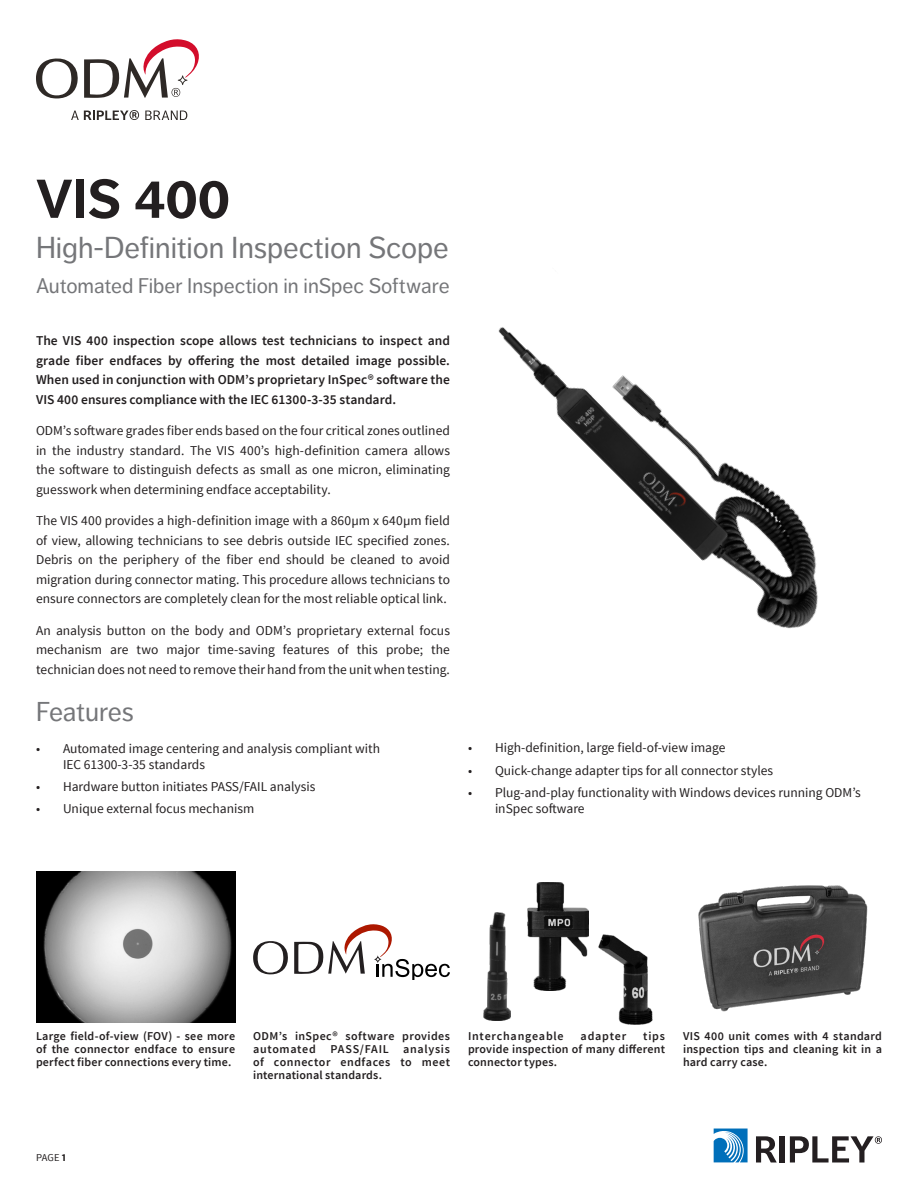
<style>
.page{position:relative;width:918px;height:1188px;background:#fff}
.page>*{position:absolute;margin:0;border:0;box-sizing:border-box;transform-origin:0 0}
.Product_Series{font:700 54px "Dagny Pro";letter-spacing:-.005em;color:#231f20}
.Product_Description{font:30px "Dagny Pro";letter-spacing:-.005em;color:#757679}
.Features{font:27px "Dagny Pro";letter-spacing:-.01em;color:#757679}
.Product_Description-2{font:21px "Dagny Pro";color:#757679}
.Paragraph_Style_5{font:13.5px/19.5px "Source Sans Pro";color:#231f20;text-align:justify}
.Paragraph_Style_5-2{font:600 13.5px/19.5px "Source Sans Pro";letter-spacing:.005em;color:#231f20;text-align:justify}
.t1{font:600 12px/12.8px "Source Sans Pro";letter-spacing:.02em;color:#231f20;text-align:justify}
.t2{font:600 12px "Source Sans Pro";letter-spacing:.065em;color:#231f20}
.t3{font:10.5px "Source Sans Pro";color:#231f20}
.s1{font-weight:700}
</style>
<div class="page">
<svg style="left:756px;top:1136px;width:21px;height:27px"></svg>
<div style="left:780px;top:1136px;width:5px;height:26px;background:#241f21"></div>
<svg style="left:790px;top:1136px;width:92px;height:27px"></svg>
<svg style="left:714px;top:1129px;width:34px;height:33px"></svg>
<svg style="left:71px;top:110px;width:68px;height:10px"></svg>
<svg style="left:145px;top:111px;width:42px;height:9px"></svg>
<svg style="left:36px;top:58px;width:42px;height:40px"></svg>
<svg style="left:84px;top:39px;width:115px;height:59px"></svg>
<img style="left:498px;top:327px;width:320px;height:302px">
<img style="left:36px;top:872px;width:199px;height:151px">
<img style="left:528px;top:882px;width:60px;height:109px">
<img style="left:598px;top:934px;width:54px;height:91px">
<img style="left:483px;top:913px;width:28px;height:108px">
<svg style="left:294px;top:924px;width:156px;height:56px"></svg>
<svg style="left:253px;top:941px;width:35px;height:34px"></svg>
<img style="left:698px;top:885px;width:170px;height:127px">
<p class="Product_Series" style="left:36px;top:167px;width:196px">VIS 400</p>
<p class="Product_Description" style="left:36px;top:231px;width:414px">High-Definition Inspection Scope</p>
<p class="Product_Description-2" style="left:36px;top:273px;width:415px">Automated Fiber Inspection in inSpec Software</p>
<p class="Paragraph_Style_5-2" style="left:36px;top:331px;width:416px">The VIS 400 inspection scope allows test technicians to inspect and grade fiber endfaces by offering the most detailed image possible.<br>When used in conjunction with ODM’s proprietary InSpec® software the VIS 400 ensures compliance with the IEC 61300-3-35 standard.</p>
<p class="Paragraph_Style_5" style="left:36px;top:421px;width:416px">ODM’s software grades fiber ends based on the four critical zones outlined in the industry standard. The VIS 400’s high-definition camera allows the software to distinguish defects as small as one micron, eliminating guesswork when determining endface acceptability.</p>
<p class="Paragraph_Style_5" style="left:36px;top:511px;width:416px">The VIS 400 provides a high-definition image with a 860μm x 640μm field of view, allowing technicians to see debris outside IEC specified zones.<br>Debris on the periphery of the fiber end should be cleaned to avoid migration during connector mating. This procedure allows technicians to ensure connectors are completely clean for the most reliable optical link.</p>
<p class="Paragraph_Style_5" style="left:36px;top:621px;width:416px">An analysis button on the body and ODM’s proprietary external focus mechanism are two major time-saving features of this probe; the technician does not need to remove their hand from the unit when testing.</p>
<p class="Features" style="left:36px;top:697px;width:99px">Features</p>
<p class="Paragraph_Style_5" style="left:63px;top:740px;width:319px;line-height:16.2px;text-indent:-27px">• Automated image centering and analysis compliant with<br>IEC 61300-3-35 standards</p>
<p class="Paragraph_Style_5" style="left:36px;top:777px;width:281px">• Hardware button initiates PASS/FAIL analysis</p>
<p class="Paragraph_Style_5" style="left:36px;top:799px;width:220px">• Unique external focus mechanism</p>
<p class="Paragraph_Style_5" style="left:468px;top:738px;width:259px">• High-definition, large field-of-view image</p>
<p class="Paragraph_Style_5" style="left:468px;top:761px;width:307px">• Quick-change adapter tips for all connector styles</p>
<p class="Paragraph_Style_5" style="left:495px;top:784px;width:367px;line-height:16.2px;text-indent:-27px">• Plug-and-play functionality with Windows devices running ODM’s inSpec software</p>
<p class="t1" style="left:36px;top:1030px;width:201px">Large field-of-view (FOV) - see more of the connector endface to ensure perfect fiber connections every time.</p>
<p class="t1" style="left:683px;top:1030px;width:200px">VIS 400 unit comes with 4 standard inspection tips and cleaning kit in a hard carry case.</p>
<p class="t1" style="left:253px;top:1030px;width:198px">ODM’s inSpec® software provides automated PASS/FAIL analysis of connector endfaces to meet international standards.</p>
<p class="t1" style="left:468px;top:1030px;width:199px;text-indent:175px">tips provide inspection of many different connector types.</p>
<p class="t2" style="left:468px;top:1029px;width:97px">Interchangeable</p>
<p class="t2" style="left:581px;top:1029px;width:47px">adapter</p>
<p class="t3" style="left:36px;top:1151px;width:32px">PAGE <span class="s1">1</span></p>
</div>
